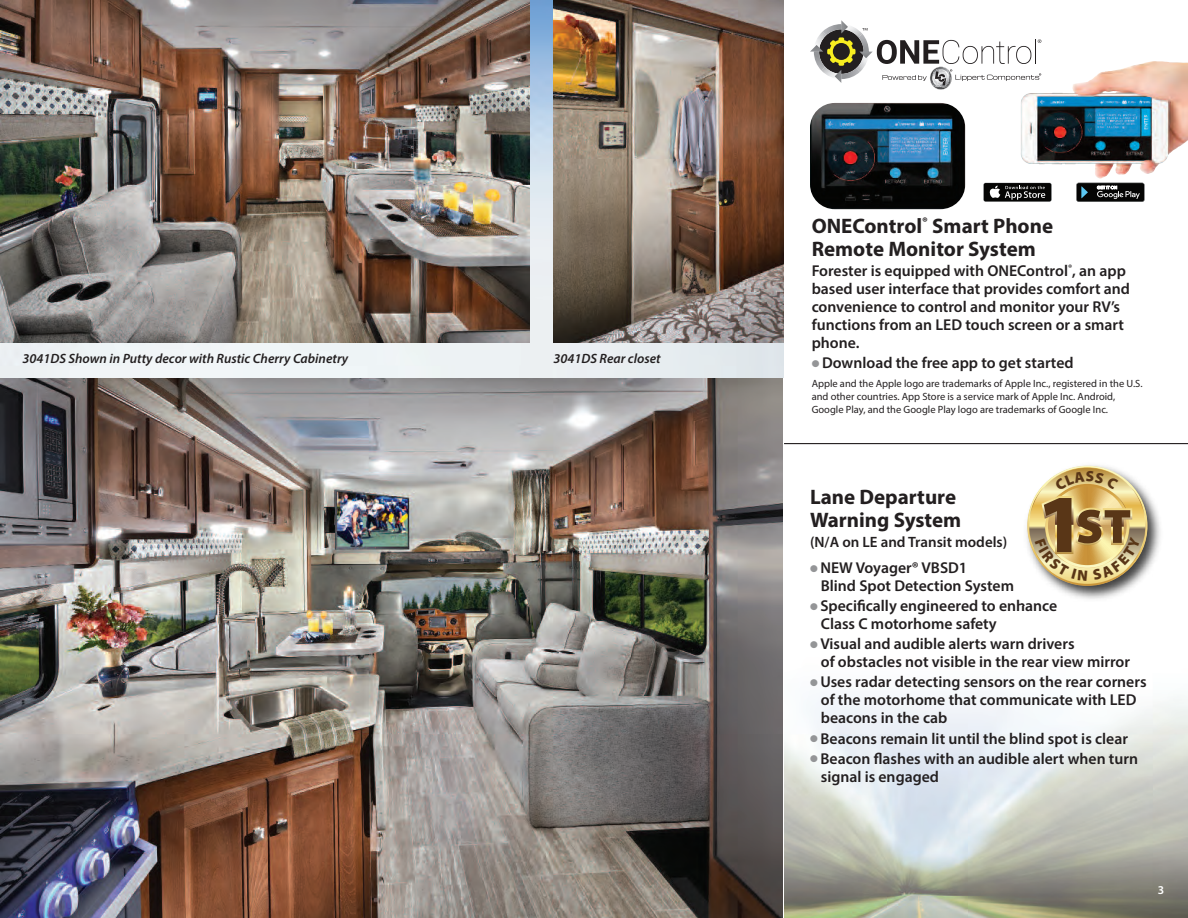
<style>
.page{position:relative;width:1188px;height:918px;background:#fff}
.page>*{position:absolute;margin:0;border:0;box-sizing:border-box;transform-origin:0 0}
.t1{font:700 21px/22.5px "Myriad Pro";color:#231f20}
.t2{font:600 15.75px/18px "Myriad Pro";color:#231f20}
.t3{font:600 15px "Myriad Pro";color:#231f20}
.t4{font:italic 600 13.5px "Myriad Pro";color:#231f20}
.t5{font:600 12px "Myriad Pro";color:#fff}
.t6{font:10.5px/12.8px "Myriad Pro";color:#231f20}
.s1{color:#949597}
</style>
<div class="page">
<img style="left:0;top:0;width:784px;height:918px">
<img style="left:554px;top:0;width:230px;height:343px">
<img style="left:1px;top:378px;width:782px;height:540px">
<img style="left:784px;top:444px;width:404px;height:474px">
<img style="left:1020px;top:459px;width:146px;height:147px">
<svg style="left:1027px;top:466px;width:121px;height:120px"></svg>
<svg style="left:1029px;top:468px;width:116px;height:116px"></svg>
<img style="left:810px;top:103px;width:155px;height:106px;border-radius:25px">
<div style="left:983px;top:183px;width:69px;height:19px;background:#1a1b1a;border-radius:2px"></div>
<div style="left:984px;top:183px;width:67px;height:18px;background:#050504;border-radius:2px"></div>
<svg style="left:989px;top:186px;width:56px;height:14px"></svg>
<svg style="left:1076px;top:183px;width:69px;height:19px"></svg>
<img style="left:1021px;top:61px;width:167px;height:118px">
<svg style="left:810px;top:20px;width:231px;height:70px"></svg>
<img style="left:1px;top:0;width:529px;height:343px">
<hr style="left:784px;top:443px;width:404px;height:1px;background:#231f20">
<svg style="left:1035px;top:471px;width:105px;height:110px;background:#c7af78"></svg>
<p class="t4" style="left:22px;top:354px;width:327px">3041DS Shown in Putty decor with Rustic Cherry Cabinetry</p>
<p class="t4" style="left:554px;top:354px;width:109px">3041DS Rear closet</p>
<h1 class="t1" style="left:812px;top:217px;width:243px">ONEControl<sup>®</sup> Smart Phone<br>Remote Monitor System</h1>
<p class="t2" style="left:812px;top:263px;width:320px">Forester is equipped with ONEControl<sup>®</sup>, an app based user interface that provides comfort and convenience to control and monitor your RV’s functions from an LED touch screen or a smart phone.</p>
<p class="t2" style="left:812px;top:355px;width:263px"><span class="s1">●</span> Download the free app to get started</p>
<p class="t6" style="left:812px;top:378px;width:332px">Apple and the Apple logo are trademarks of Apple Inc., registered in the U.S. and other countries. App Store is a service mark of Apple Inc. Android,<br>Google Play, and the Google Play logo are trademarks of Google Inc.</p>
<h1 class="t1" style="left:810px;top:488px;width:153px">Lane Departure<br>Warning System</h1>
<p class="t3" style="left:810px;top:537px;width:199px">(N/A on LE and Transit models)</p>
<p class="t2" style="left:821px;top:560px;width:195px;text-indent:-11px"><span class="s1">●</span> NEW Voyager® VBSD1<br>Blind Spot Detection System</p>
<p class="t2" style="left:821px;top:598px;width:238px;text-indent:-11px"><span class="s1">●</span> Specifically engineered to enhance<br>Class C motorhome safety</p>
<p class="t2" style="left:821px;top:636px;width:311px;text-indent:-11px"><span class="s1">●</span> Visual and audible alerts warn drivers<br>of obstacles not visible in the rear view mirror</p>
<p class="t2" style="left:821px;top:674px;width:327px;text-indent:-11px"><span class="s1">●</span> Uses radar detecting sensors on the rear corners of the motorhome that communicate with LED beacons in the cab</p>
<p class="t2" style="left:810px;top:731px;width:320px"><span class="s1">●</span> Beacons remain lit until the blind spot is clear</p>
<p class="t2" style="left:821px;top:751px;width:319px;text-indent:-11px"><span class="s1">●</span> Beacon flashes with an audible alert when turn signal is engaged</p>
<p class="t5" style="left:1158px;top:885px;width:8px">3</p>
</div>
